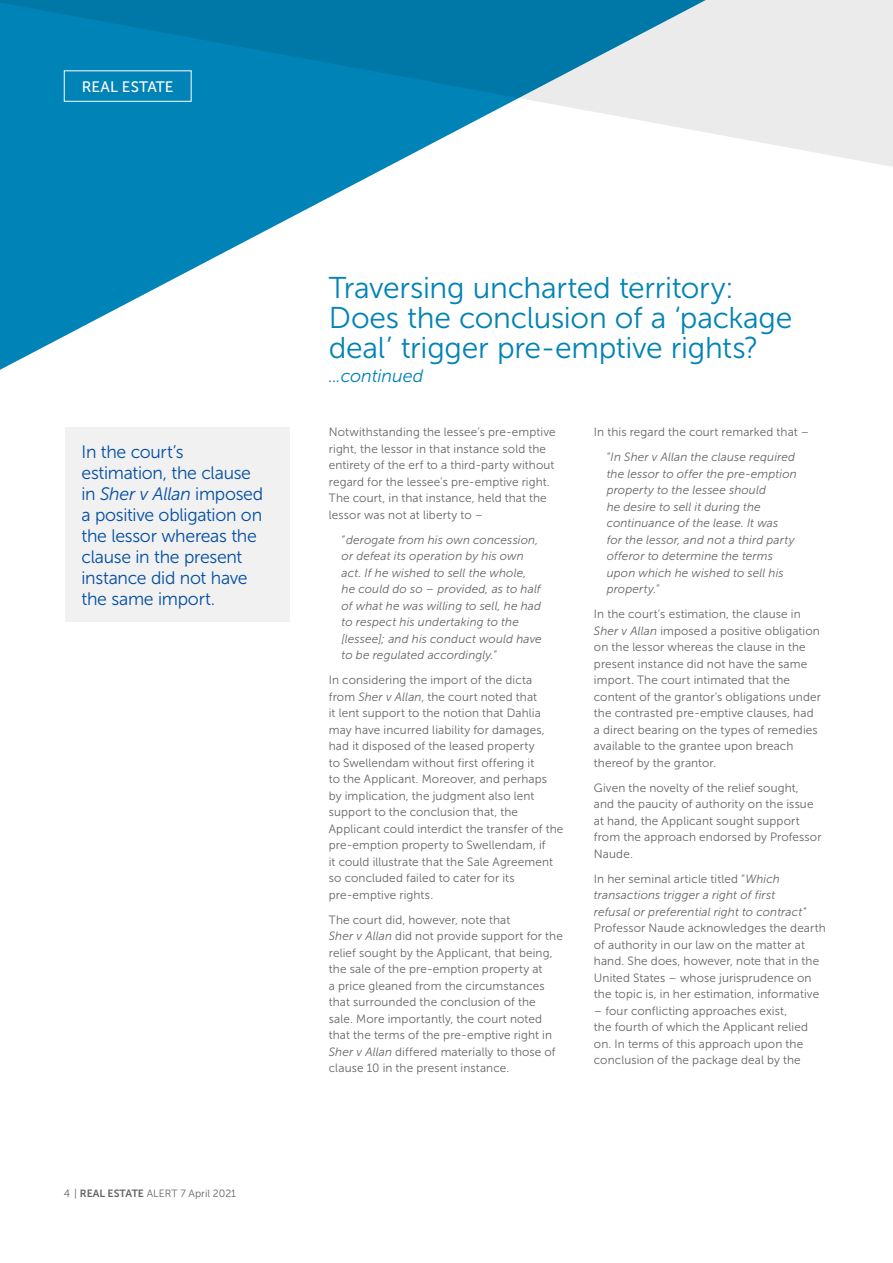
<style>
.page{position:relative;width:893px;height:1263px;background:#fff}
.page>*{position:absolute;margin:0;border:0;box-sizing:border-box;transform-origin:0 0}
.t1{font:30px/30px "Museo Sans 300";letter-spacing:-.01em;color:#0083b6}
.t2{font:18px/21px "Museo Sans 300";letter-spacing:-.015em;color:#034ea2}
.t3{font:italic 18px "Museo Sans 300";letter-spacing:-.005em;color:#0083b6}
.t4{font:15.15px "Museo Sans 500";letter-spacing:.005em;color:#fff}
.t5{font:12px/16.5px "Museo Sans 300";letter-spacing:.01em;color:#636466}
.t6{font:italic 12px/16.5px "Museo Sans 300";letter-spacing:.01em;color:#636466}
.t7{font:10.5px "Museo Sans 300";color:#636466}
.s1{font-style:italic}
.s2{font-family:"Museo Sans 700"}
.s3{font-style:normal}
</style>
<div class="page">
<svg style="left:0;top:189px;width:345px;height:181px;fill:#0083b6"></svg>
<svg style="left:0;top:0;width:893px;height:189px"></svg>
<div style="left:64px;top:70px;width:128px;height:32px;border:1px solid #fff"></div>
<div style="left:65px;top:427px;width:224px;height:195px;background:#f1f1f2"></div>
<p class="t4" style="left:82px;top:78px;width:93px">REAL ESTATE</p>
<h2 class="t2" style="left:82px;top:441px;width:183px">In the court’s estimation, the clause in <span class="s1">Sher v Allan</span> imposed a positive obligation on the lessor whereas the clause in the present instance did not have the same import.</h2>
<p class="t7" style="left:64px;top:1188px;width:174px">4 | <span class="s2">REAL ESTATE</span> ALERT 7 April 2021</p>
<h1 class="t1" style="left:329px;top:273px;width:465px">Traversing uncharted territory:<br>Does the conclusion of a ‘package deal’ trigger pre-emptive rights?</h1>
<h2 class="t3" style="left:329px;top:366px;width:96px">...continued</h2>
<p class="t5" style="left:329px;top:424px;width:228px">Notwithstanding the lessee’s pre-emptive right, the lessor in that instance sold the entirety of the erf to a third-party without regard for the lessee’s pre-emptive right.<br>The court, in that instance, held that the lessor was not at liberty to –</p>
<p class="t6" style="left:342px;top:531px;width:202px"><span class="s3">“</span>derogate from his own concession, or defeat its operation by his own act. If he wished to sell the whole, he could do so – provided, as to half of what he was willing to sell, he had to respect his undertaking to the [lessee]; and his conduct would have to be regulated accordingly.<span class="s3">”</span></p>
<p class="t5" style="left:329px;top:672px;width:236px">In considering the import of the dicta<br>from <span class="s1">Sher v Allan</span>, the court noted that<br>it lent support to the notion that Dahlia may have incurred liability for damages, had it disposed of the leased property<br>to Swellendam without first offering it<br>to the Applicant. Moreover, and perhaps<br>by implication, the judgment also lent support to the conclusion that, the Applicant could interdict the transfer of the pre-emption property to Swellendam, if<br>it could illustrate that the Sale Agreement so concluded failed to cater for its pre-emptive rights.</p>
<p class="t5" style="left:329px;top:911px;width:236px">The court did, however, note that<br><span class="s1">Sher v Allan</span> did not provide support for the relief sought by the Applicant, that being, the sale of the pre-emption property at<br>a price gleaned from the circumstances that surrounded the conclusion of the<br>sale. More importantly, the court noted that the terms of the pre-emptive right in <span class="s1">Sher v Allan</span> differed materially to those of clause 10 in the present instance.</p>
<p class="t5" style="left:594px;top:420px;width:217px;line-height:25px;text-align:center">In this regard the court remarked that – “<span class="s1">In Sher v Allan the clause required</span></p>
<p class="t6" style="left:607px;top:465px;width:192px">the lessor to offer the pre-emption property to the lessee should<br>he desire to sell it during the continuance of the lease. It was<br>for the lessor, and not a third party offeror to determine the terms upon which he wished to sell his property.<span class="s3">”</span></p>
<p class="t5" style="left:594px;top:606px;width:229px">In the court’s estimation, the clause in <span class="s1">Sher v Allan</span> imposed a positive obligation on the lessor whereas the clause in the present instance did not have the same import. The court intimated that the content of the grantor’s obligations under the contrasted pre-emptive clauses, had a direct bearing on the types of remedies available to the grantee upon breach thereof by the grantor.</p>
<p class="t5" style="left:594px;top:779px;width:229px">Given the novelty of the relief sought, and the paucity of authority on the issue at hand, the Applicant sought support from the approach endorsed by Professor<br>Naude.</p>
<p class="t5" style="left:594px;top:870px;width:233px">In her seminal article titled “<span class="s1">Which transactions trigger a right of first<br>refusal or preferential right to contract</span>” Professor Naude acknowledges the dearth of authority in our law on the matter at hand. She does, however, note that in the United States – whose jurisprudence on the topic is, in her estimation, informative</p>
<p class="t5" style="left:594px;top:1002px;width:216px">– four conflicting approaches exist,<br>the fourth of which the Applicant relied on. In terms of this approach upon the conclusion of the package deal by the</p>
</div>
